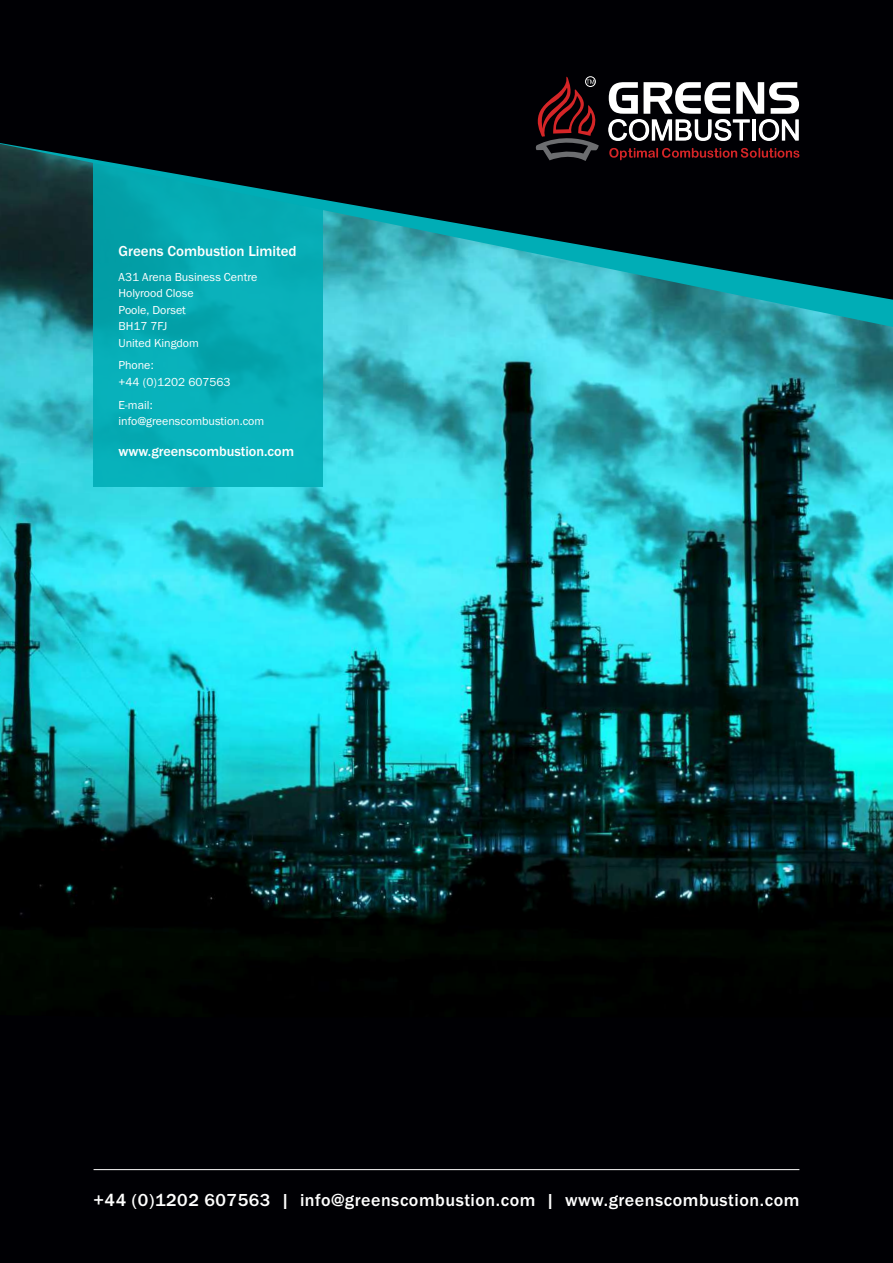
<style>
.page{position:relative;width:893px;height:1263px;background:#fff}
.page>*{position:absolute;margin:0;border:0;box-sizing:border-box;transform-origin:0 0}
.t1{font:500 18px "Franklin Gothic URW";letter-spacing:.03em;color:#fff}
.t2{font:500 15px "Franklin Gothic URW";color:#fff}
.t3{font:500 14.25px "Franklin Gothic URW";color:#fff}
.t4{font:12px/16.5px "Franklin Gothic URW Boo";color:#fff}
</style>
<div class="page">
<div style="left:0;top:655px;width:893px;height:608px;background:#000004"></div>
<img style="left:0;top:327px;width:893px;height:638px">
<svg style="left:94px;top:327px;width:229px;height:160px;background:#06aeb7"></svg>
<svg style="left:0;top:300px;width:893px;height:27px;background:#2caeb8"></svg>
<svg style="left:0;top:0;width:893px;height:300px;background:#072a2f"></svg>
<hr style="left:94px;top:1169px;width:705px;height:1px;background:#fff">
<svg style="left:608px;top:82px;width:191px;height:59px"></svg>
<svg style="left:609px;top:148px;width:190px;height:12px;background:#420b0e"></svg>
<svg style="left:536px;top:77px;width:66px;height:84px;background:#321417"></svg>
<p class="t2" style="left:119px;top:241px;width:180px">Greens Combustion Limited</p>
<p class="t4" style="left:119px;top:268px;width:140px">A31 Arena Business Centre<br>Holyrood Close<br>Poole, Dorset<br>BH17 7FJ<br>United Kingdom</p>
<p class="t4" style="left:119px;top:357px;width:114px">Phone:<br>+44 (0)1202 607563</p>
<p class="t4" style="left:119px;top:396px;width:147px">E-mail: info@greenscombustion.com</p>
<p class="t3" style="left:119px;top:443px;width:177px">www.greenscombustion.com</p>
<h1 class="t1" style="left:94px;top:1189px;width:707px">+44 (0)1202 607563 | info@greenscombustion.com | www.greenscombustion.com</h1>
</div>
